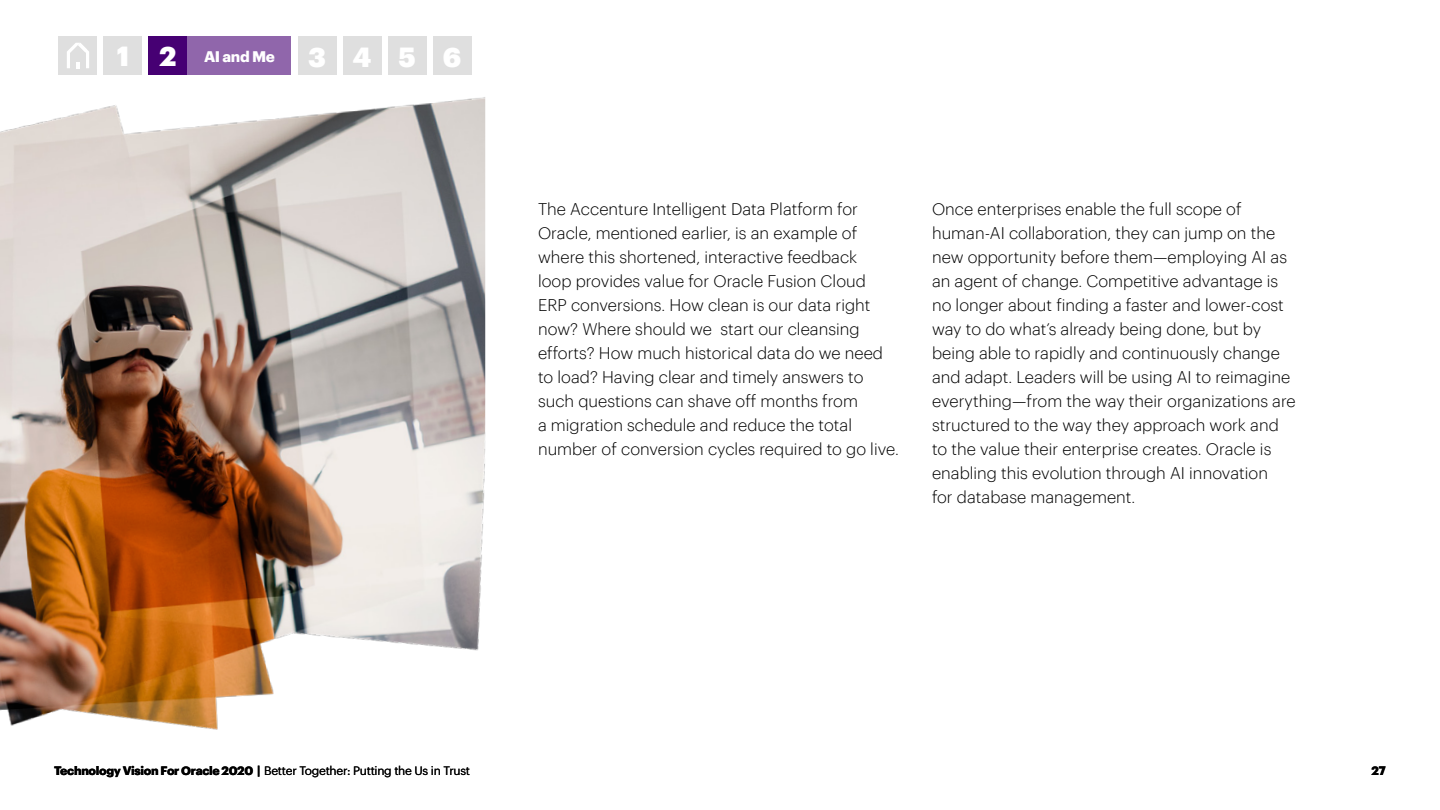
<style>
.page{position:relative;width:1440px;height:810px;background:#fff}
.page>*{position:absolute;margin:0;border:0;box-sizing:border-box;transform-origin:0 0}
.t1{font:300 16.5px/24px "Graphik";color:#000}
.t2{font:700 15px "Graphik";letter-spacing:-.025em;color:#fff}
.t3{font:12px "Graphik";letter-spacing:-.025em;color:#000}
.t4{font:700 12px "Graphik";color:#000}
.s1{font-weight:900;font-size:27px}
.s2{font-weight:700}
</style>
<div class="page">
<img style="left:0;top:97px;width:485px;height:633px">
<div style="left:188px;top:36px;width:103px;height:39px;background:#9066ab"></div>
<div style="left:58px;top:36px;width:40px;height:39px;background:#dfdfdf"></div>
<div style="left:104px;top:36px;width:38px;height:39px;background:#dfdfdf"></div>
<div style="left:148px;top:36px;width:40px;height:39px;background:#460073"></div>
<svg style="left:67px;top:43px;width:22px;height:25px"></svg>
<div style="left:298px;top:36px;width:39px;height:39px;background:#dfdfdf"></div>
<div style="left:343px;top:36px;width:39px;height:39px;background:#dfdfdf"></div>
<div style="left:388px;top:36px;width:39px;height:39px;background:#dfdfdf"></div>
<div style="left:433px;top:36px;width:39px;height:39px;background:#dfdfdf"></div>
<p class="t2" style="left:117px;top:45px;width:346px"><span class="s1">1 2</span> AI and Me <span class="s1">3456</span></p>
<p class="t1" style="left:538px;top:196px;width:363px">The Accenture Intelligent Data Platform for Oracle, mentioned earlier, is an example of where this shortened, interactive feedback<br>loop provides value for Oracle Fusion Cloud ERP conversions. How clean is our data right now? Where should we start our cleansing efforts? How much historical data do we need to load? Having clear and timely answers to such questions can shave off months from<br>a migration schedule and reduce the total number of conversion cycles required to go live.</p>
<p class="t1" style="left:932px;top:196px;width:365px">Once enterprises enable the full scope of human-AI collaboration, they can jump on the new opportunity before them—employing AI as an agent of change. Competitive advantage is no longer about finding a faster and lower-cost way to do what’s already being done, but by being able to rapidly and continuously change and adapt. Leaders will be using AI to reimagine everything—from the way their organizations are structured to the way they approach work and to the value their enterprise creates. Oracle is enabling this evolution through AI innovation<br>for database management.</p>
<p class="t3" style="left:54px;top:762px;width:418px"><span class="s2">Technology Vision For Oracle 2020 |</span> Better Together: Putting the Us in Trust</p>
<p class="t4" style="left:1372px;top:761px;width:16px">27</p>
</div>
